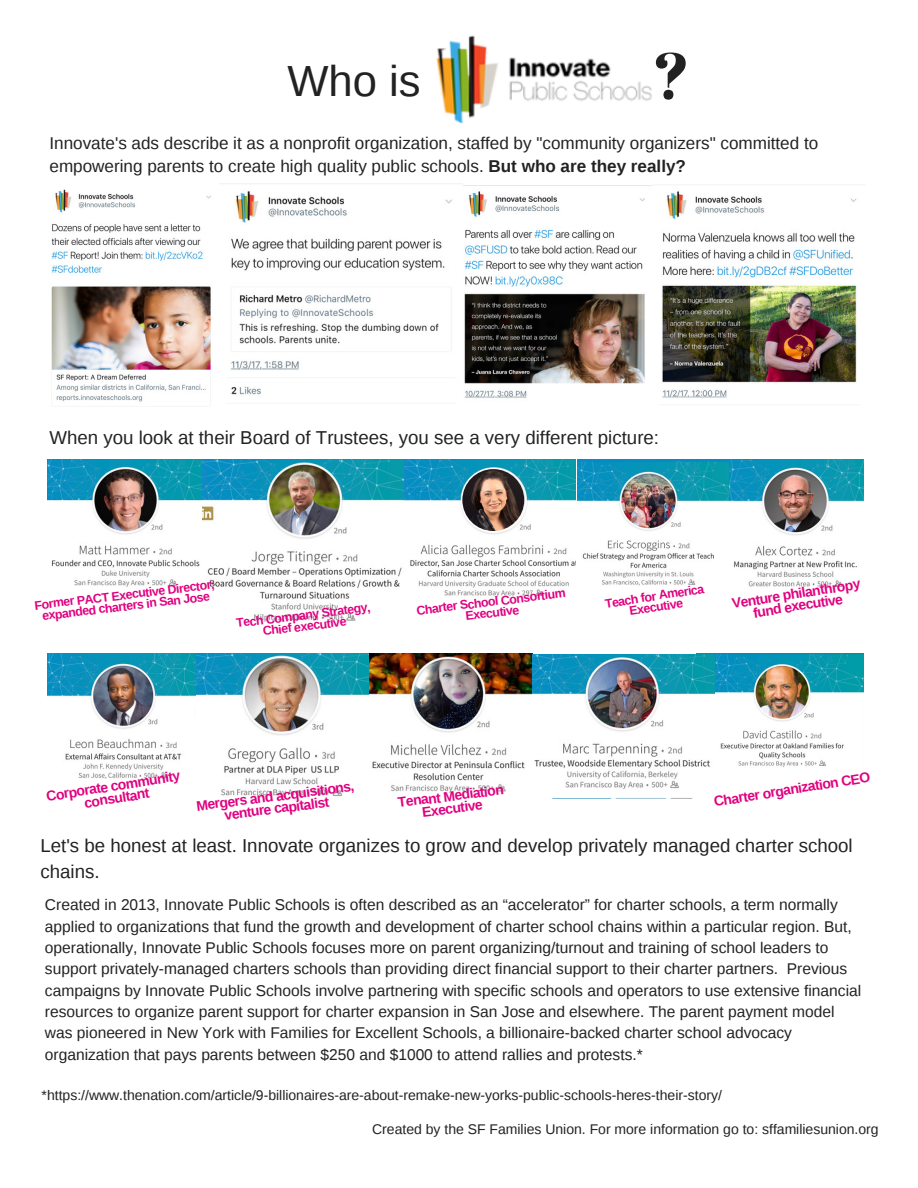
<style>
.page{position:relative;width:918px;height:1188px;background:#fff}
.page>*{position:absolute;margin:0;border:0;box-sizing:border-box;transform-origin:0 0}
.t1{font:65.4px "Abril Fatface";color:#222}
.t2{font:43.65px "Liberation Sans";color:#222}
.t3{font:18.75px/25.8px "Liberation Sans";color:#222}
.t4{font:17.1px/23.7px "Liberation Sans";color:#222}
.t5{font:15.6px/21.3px "Liberation Sans";color:#222}
.t6{font:13.95px "Liberation Sans";color:#222}
.t7{font:700 13.95px/12.5px "Liberation Sans";color:#e10080;text-align:center}
.t8{font:700 12.45px/11.2px "Liberation Sans";color:#e10080;text-align:center}
.s1{font-weight:700}
</style>
<div class="page">
<img style="left:51px;top:189px;width:160px;height:213px">
<img style="left:464px;top:191px;width:181px;height:207px">
<img style="left:662px;top:191px;width:195px;height:207px">
<img style="left:219px;top:183px;width:243px;height:221px">
<img style="left:714px;top:654px;width:150px;height:113px">
<img style="left:47px;top:459px;width:155px;height:128px">
<img style="left:405px;top:459px;width:171px;height:138px">
<img style="left:577px;top:459px;width:152px;height:127px">
<img style="left:202px;top:459px;width:202px;height:163px">
<img style="left:210px;top:654px;width:504px;height:145px">
<img style="left:47px;top:654px;width:163px;height:124px">
<img style="left:729px;top:459px;width:135px;height:128px">
<img style="left:436px;top:35px;width:216px;height:89px">
<img style="left:462px;top:469px;width:62px;height:62px;border-radius:50%">
<h2 class="t2" style="left:287px;top:56px;width:135px">Who is</h2>
<h1 class="t1" style="left:652px;top:30px;width:39px">?</h1>
<p class="t4" style="left:49px;top:131px;width:770px">Innovate's ads describe it as a nonprofit organization, staffed by "community organizers" committed to empowering parents to create high quality public schools. <span class="s1">But who are they really?</span></p>
<p class="t3" style="left:49px;top:425px;width:611px">When you look at their Board of Trustees, you see a very different picture:</p>
<p class="t8" style="left:34px;top:600px;width:183px;rotate:-7deg">Former PACT Executive Director; expanded charters in San Jose</p>
<p class="t8" style="left:236px;top:618px;width:137px;rotate:-7deg">Tech Company Strategy,<br>Chief executive</p>
<p class="t8" style="left:416px;top:605px;width:152px;rotate:-7deg">Charter School Consortium<br>Executive</p>
<p class="t8" style="left:604px;top:598px;width:102px;rotate:-9deg">Teach for America<br>Executive</p>
<p class="t7" style="left:731px;top:598px;width:131px;rotate:-9deg">Venture philanthropy fund executive</p>
<p class="t7" style="left:46px;top:790px;width:137px;rotate:-9deg">Corporate community consultant</p>
<p class="t7" style="left:713px;top:795px;width:159px;rotate:-9deg">Charter organization CEO</p>
<p class="t7" style="left:196px;top:799px;width:160px;rotate:-7deg">Mergers and acquisitions, venture capitalist</p>
<p class="t7" style="left:397px;top:796px;width:108px;rotate:-7deg">Tenant Mediation<br>Executive</p>
<p class="t3" style="left:40px;top:832px;width:814px">Let's be honest at least. Innovate organizes to grow and develop privately managed charter school chains.</p>
<p class="t5" style="left:45px;top:894px;width:818px">Created in 2013, Innovate Public Schools is often described as an “accelerator” for charter schools, a term normally applied to organizations that fund the growth and development of charter school chains within a particular region. But, operationally, Innovate Public Schools focuses more on parent organizing/turnout and training of school leaders to support privately-managed charters schools than providing direct financial support to their charter partners. Previous campaigns by Innovate Public Schools involve partnering with specific schools and operators to use extensive financial resources to organize parent support for charter expansion in San Jose and elsewhere. The parent payment model was pioneered in New York with Families for Excellent Schools, a billionaire-backed charter school advocacy organization that pays parents between $250 and $1000 to attend rallies and protests.*</p>
<p class="t6" style="left:42px;top:1088px;width:682px">*https://www.thenation.com/article/9-billionaires-are-about-remake-new-yorks-public-schools-heres-their-story/</p>
<p class="t6" style="left:372px;top:1121px;width:508px">Created by the SF Families Union. For more information go to: sffamiliesunion.org</p>
</div>
